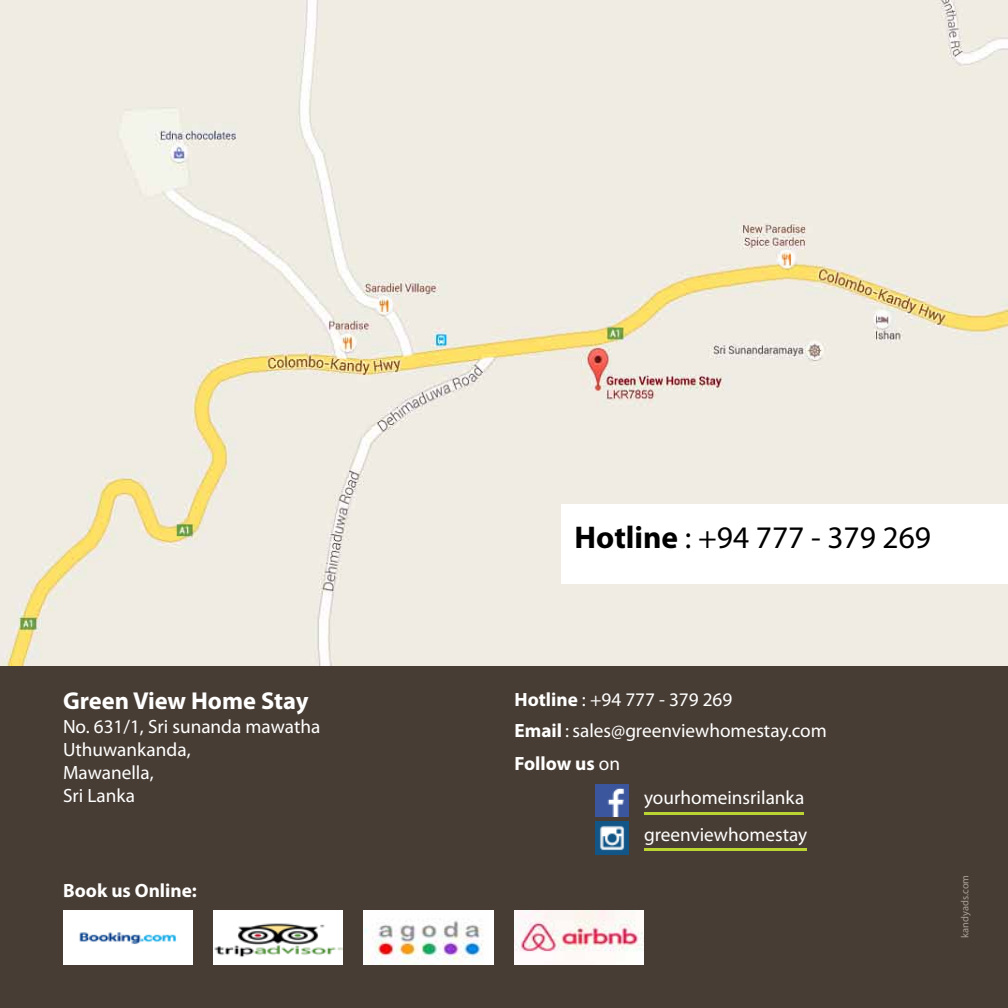
<style>
.page{position:relative;width:1008px;height:1008px;background:#fff}
.page>*{position:absolute;margin:0;border:0;box-sizing:border-box;transform-origin:0 0}
.t1{font:31.5px "Myriad Pro";color:#000}
.t2{font:700 24.5px "Myriad Pro";color:#fff}
.t3{font:19.25px/23.1px "Myriad Pro";color:#fff}
.t4{font:700 19.25px "Myriad Pro";color:#fff}
.t5{font:10.5px "Myriad Pro";color:#a79f98}
.s1{font-weight:700}
.s2{font-weight:400}
</style>
<div class="page">
<div style="left:0;top:665px;width:1008px;height:343px;background:#483d34"></div>
<img style="left:0;top:0;width:1008px;height:665px">
<img style="left:364px;top:911px;width:129px;height:54px">
<img style="left:63px;top:911px;width:129px;height:54px">
<img style="left:514px;top:911px;width:130px;height:54px">
<img style="left:214px;top:911px;width:129px;height:54px">
<div style="left:562px;top:504px;width:446px;height:79px;background:#fff"></div>
<img style="left:596px;top:784px;width:33px;height:33px">
<img style="left:596px;top:821px;width:33px;height:33px">
<hr style="left:644px;top:812px;width:159px;height:2px;background:#bad532">
<hr style="left:644px;top:848px;width:163px;height:3px;background:#bad532">
<p class="t2" style="left:63px;top:685px;width:247px">Green View Home Stay</p>
<p class="t3" style="left:63px;top:714px;width:259px">No. 631/1, Sri sunanda mawatha<br>Uthuwankanda,<br>Mawanella,<br>Sri Lanka</p>
<p class="t4" style="left:63px;top:878px;width:135px">Book us Online:</p>
<h1 class="t1" style="left:575px;top:518px;width:358px"><span class="s1">Hotline</span> : +94 777 - 379 269</h1>
<p class="t3" style="left:515px;top:683px;width:314px;line-height:31.5px"><span class="s1">Hotline</span> : +94 777 - 379 269<br><span class="s1">Email</span> : sales@greenviewhomestay.com</p>
<p class="t4" style="left:515px;top:751px;width:107px">Follow us <span class="s2">on</span></p>
<p class="t3" style="left:644px;top:778px;width:165px;line-height:37.3px">yourhomeinsrilanka greenviewhomestay</p>
<p class="t5" style="left:959px;top:938px;width:65px;rotate:-90deg">kandyads.com</p>
</div>
